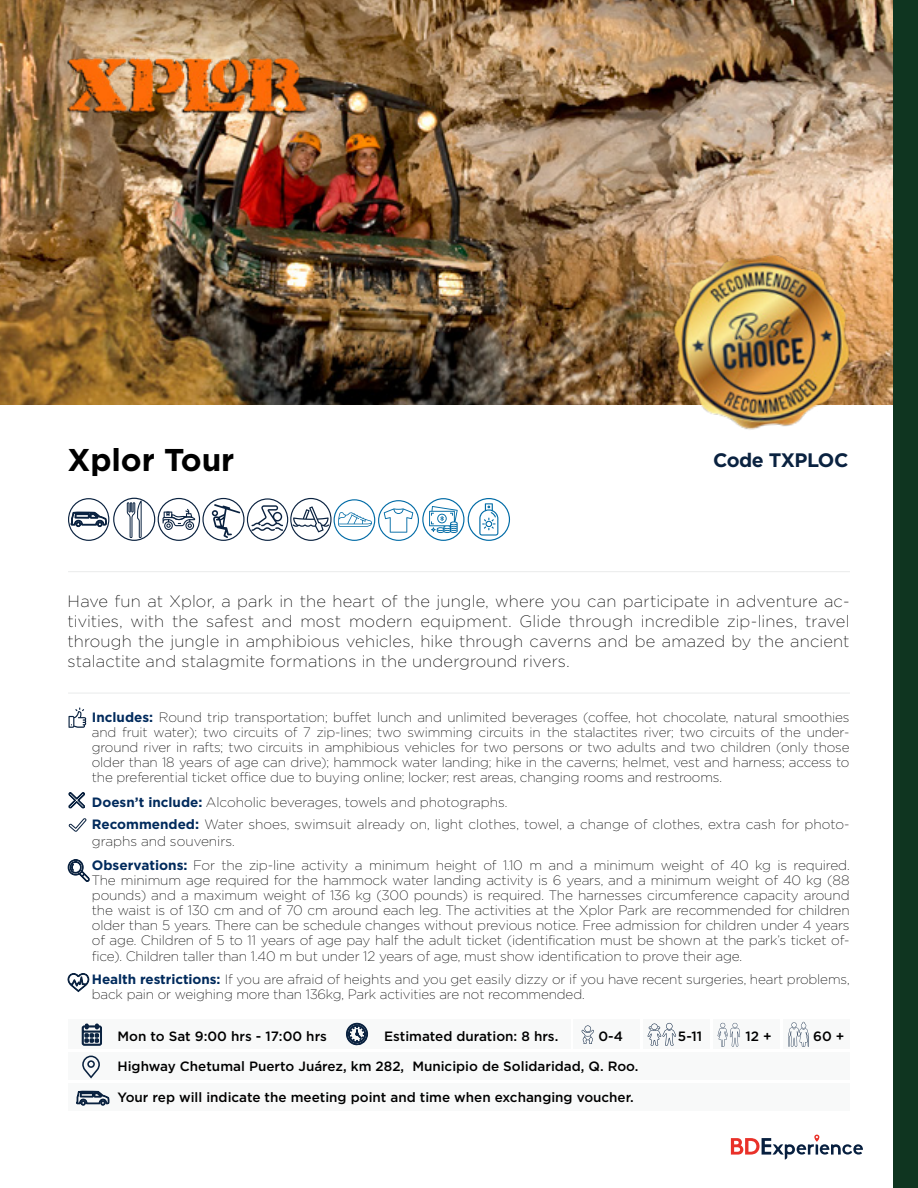
<style>
.page{position:relative;width:918px;height:1188px;background:#fff}
.page>*{position:absolute;margin:0;border:0;box-sizing:border-box;transform-origin:0 0}
.t1{font:700 31.5px "Gotham";letter-spacing:-.005em;color:#000}
.t2{font:700 19.5px "Gotham";letter-spacing:-.025em;color:#0a2240}
.t3{font:200 16.5px/19.8px "Gotham";letter-spacing:.01em;color:#000;text-align:justify}
.t4{font:200 13.65px/15px "Gotham";letter-spacing:-.01em;color:#000}
.t5{font:200 13.5px/15px "Gotham";letter-spacing:-.01em;color:#000101;text-align:justify}
.t6{font:500 13.5px "Gotham";color:#000}
.s1{font-weight:700;color:#002a5c}
.s2{font-weight:700;font-size:13.5px;color:#002a5c}
</style>
<div class="page">
<hr style="left:68px;top:693px;width:782px;height:1px;background:#eceded">
<hr style="left:68px;top:571px;width:782px;height:1px;background:#eceded">
<img style="left:0;top:0;width:893px;height:405px">
<img style="left:63px;top:51px;width:247px;height:68px">
<svg style="left:68px;top:498px;width:442px;height:43px"></svg>
<img style="left:673px;top:247px;width:186px;height:183px">
<svg style="left:69px;top:708px;width:17px;height:20px"></svg>
<svg style="left:69px;top:818px;width:17px;height:14px"></svg>
<svg style="left:68px;top:792px;width:17px;height:17px"></svg>
<svg style="left:68px;top:973px;width:21px;height:19px"></svg>
<svg style="left:68px;top:859px;width:22px;height:23px"></svg>
<div style="left:68px;top:1052px;width:782px;height:28px;background:#f8f9f9"></div>
<svg style="left:82px;top:1056px;width:18px;height:23px"></svg>
<div style="left:573px;top:1020px;width:67px;height:29px;background:#f8f9f9"></div>
<div style="left:643px;top:1020px;width:67px;height:29px;background:#f8f9f9"></div>
<div style="left:713px;top:1020px;width:67px;height:29px;background:#f8f9f9"></div>
<div style="left:783px;top:1020px;width:67px;height:29px;background:#f8f9f9"></div>
<div style="left:68px;top:1020px;width:502px;height:29px;background:#f8f9f9"></div>
<svg style="left:582px;top:1025px;width:12px;height:19px"></svg>
<svg style="left:788px;top:1022px;width:21px;height:25px"></svg>
<svg style="left:346px;top:1023px;width:22px;height:22px"></svg>
<svg style="left:82px;top:1024px;width:20px;height:22px"></svg>
<svg style="left:718px;top:1023px;width:22px;height:24px"></svg>
<svg style="left:647px;top:1023px;width:29px;height:23px"></svg>
<div style="left:68px;top:1083px;width:782px;height:28px;background:#f8f9f9"></div>
<svg style="left:76px;top:1090px;width:34px;height:16px"></svg>
<div style="left:893px;top:0;width:25px;height:1188px;background:#0f3520"></div>
<svg style="left:730px;top:1134px;width:133px;height:26px"></svg>
<h1 class="t1" style="left:68px;top:441px;width:168px">Xplor Tour</h1>
<h2 class="t2" style="left:713px;top:449px;width:137px">Code TXPLOC</h2>
<p class="t3" style="left:68px;top:591px;width:784px">Have fun at Xplor, a park in the heart of the jungle, where you can participate in adventure ac&shy;tivities, with the safest and most modern equipment. Glide through incredible zip-lines, travel through the jungle in amphibious vehicles, hike through caverns and be amazed by the ancient stalactite and stalagmite formations in the underground rivers.</p>
<p class="t5" style="left:92px;top:710px;width:759px"><span class="s1">Includes:</span> Round trip transportation; buffet lunch and unlimited beverages (coffee, hot chocolate, natural smoothies and fruit water); two circuits of 7 zip-lines; two swimming circuits in the stalactites river; two circuits of the under&shy;ground river in rafts; two circuits in amphibious vehicles for two persons or two adults and two children (only those older than 18 years of age can drive); hammock water landing; hike in the caverns; helmet, vest and harness; access to the preferential ticket office due to buying online; locker; rest areas, changing rooms and restrooms.</p>
<p class="t4" style="left:92px;top:791px;width:759px;line-height:22.2px"><span class="s2">Doesn’t include</span><span class="s1">:</span> Alcoholic beverages, towels and photographs.<br><span class="s2">Recommended</span><span class="s1">:</span> Water shoes, swimsuit already on, light clothes, towel, a change of clothes, extra cash for photo-</p>
<p class="t4" style="left:92px;top:829px;width:759px;line-height:24px">graphs and souvenirs.<br><span class="s1">Observations:</span> For the zip-line activity a minimum height of 1.10 m and a minimum weight of 40 kg is required.</p>
<p class="t4" style="left:92px;top:872px;width:759px;text-align:justify">The minimum age required for the hammock water landing activity is 6 years, and a minimum weight of 40 kg (88 pounds) and a maximum weight of 136 kg (300 pounds) is required. The harnesses circumference capacity around the waist is of 130 cm and of 70 cm around each leg. The activities at the Xplor Park are recommended for children older than 5 years. There can be schedule changes without previous notice. Free admission for children under 4 years of age. Children of 5 to 11 years of age pay half the adult ticket (identification must be shown at the park’s ticket of-</p>
<p class="t4" style="left:92px;top:949px;width:652px">fice). Children taller than 1.40 m but under 12 years of age, must show identification to prove their age.</p>
<p class="t5" style="left:92px;top:971px;width:759px"><span class="s1">Health restrictions:</span> If you are afraid of heights and you get easily dizzy or if you have recent surgeries, heart problems, back pain or weighing more than 136kg, Park activities are not recommended.</p>
<p class="t6" style="left:118px;top:1028px;width:211px">Mon to Sat 9:00 hrs - 17:00 hrs</p>
<p class="t6" style="left:384px;top:1027px;width:176px">Estimated duration: 8 hrs.</p>
<p class="t6" style="left:678px;top:1027px;width:26px">5-11</p>
<p class="t6" style="left:746px;top:1027px;width:28px">12 +</p>
<p class="t6" style="left:813px;top:1027px;width:33px">60 +</p>
<p class="t6" style="left:599px;top:1027px;width:26px">0-4</p>
<p class="t6" style="left:118px;top:1058px;width:522px">Highway Chetumal Puerto Juárez, km 282, Municipio de Solidaridad, Q. Roo.</p>
<p class="t6" style="left:118px;top:1088px;width:518px">Your rep will indicate the meeting point and time when exchanging voucher.</p>
</div>
